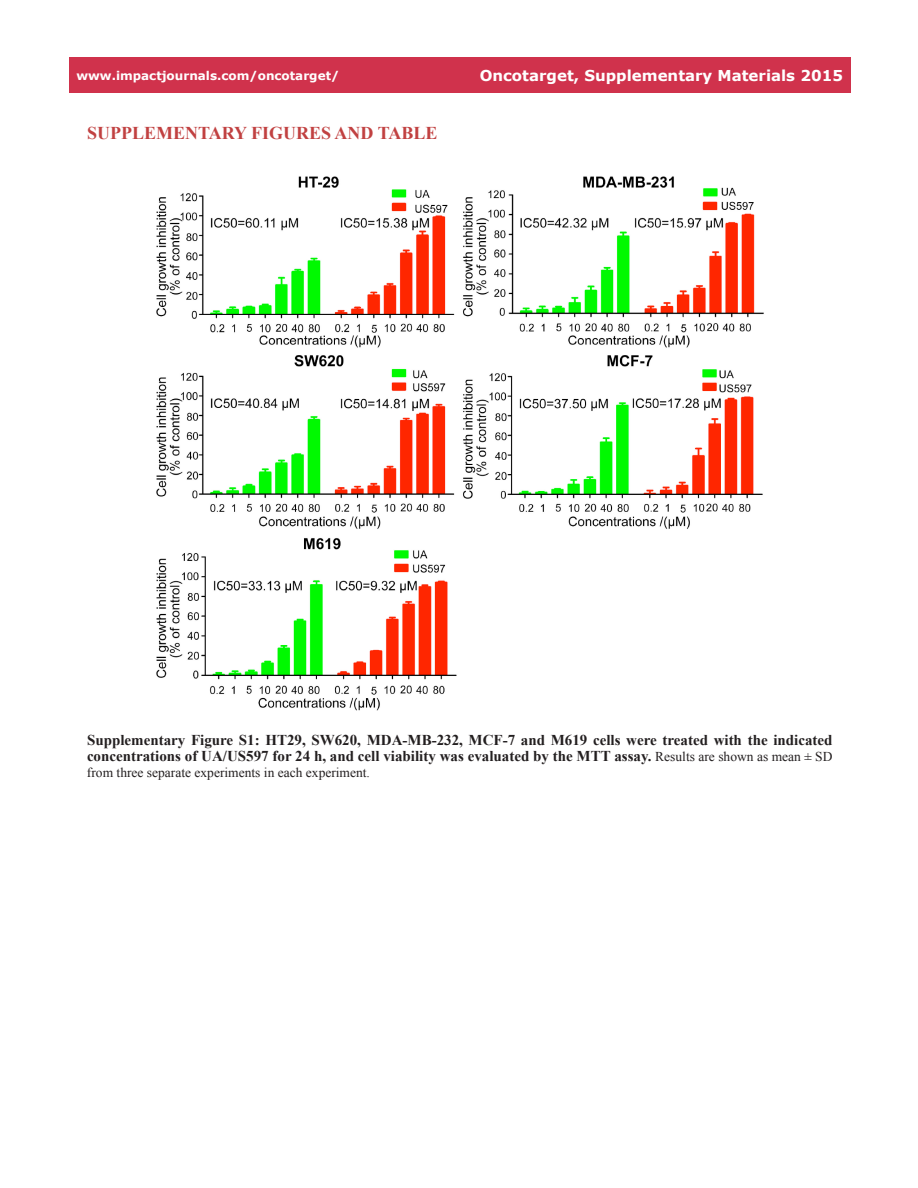
<style>
.page{position:relative;width:918px;height:1188px;background:#fff}
.page>*{position:absolute;margin:0;border:0;box-sizing:border-box;transform-origin:0 0}
.t1{font:700 18px "Times New Roman";color:#c14141}
.t2{font:700 15px/16.2px "Times New Roman";color:#231f20}
.t3{font:700 15px "Verdana";color:#fff}
.t4{font:13.5px "Times New Roman";color:#231f20}
.t5{font:700 12px "Verdana";color:#fff}
.s1{font-weight:700;font-size:15px}
</style>
<div class="page">
<div style="left:69px;top:57px;width:781px;height:36px;background:#d0324c"></div>
<img style="left:156px;top:176px;width:608px;height:534px">
<p class="t5" style="left:76px;top:67px;width:264px">www.impactjournals.com/oncotarget/</p>
<p class="t3" style="left:480px;top:66px;width:365px">Oncotarget, Supplementary Materials 2015</p>
<p class="t1" style="left:87px;top:120px;width:352px">Supplementary figures and table</p>
<p class="t2" style="left:87px;top:731px;width:747px;text-indent:316px">-MB-232, MCF-7 and M619 cells were treated with the indicated concentrations of UA/US597 for 24 h, and cell viability was evaluated by the MTT</p>
<p class="t2" style="left:87px;top:731px;width:293px">Supplementary Figure S1: HT29, SW620, MDA</p>
<p class="t4" style="left:614px;top:748px;width:220px"><span class="s1">assay.</span> Results are shown as mean ± SD</p>
<p class="t4" style="left:87px;top:764px;width:285px">from three separate experiments in each experiment.</p>
</div>
